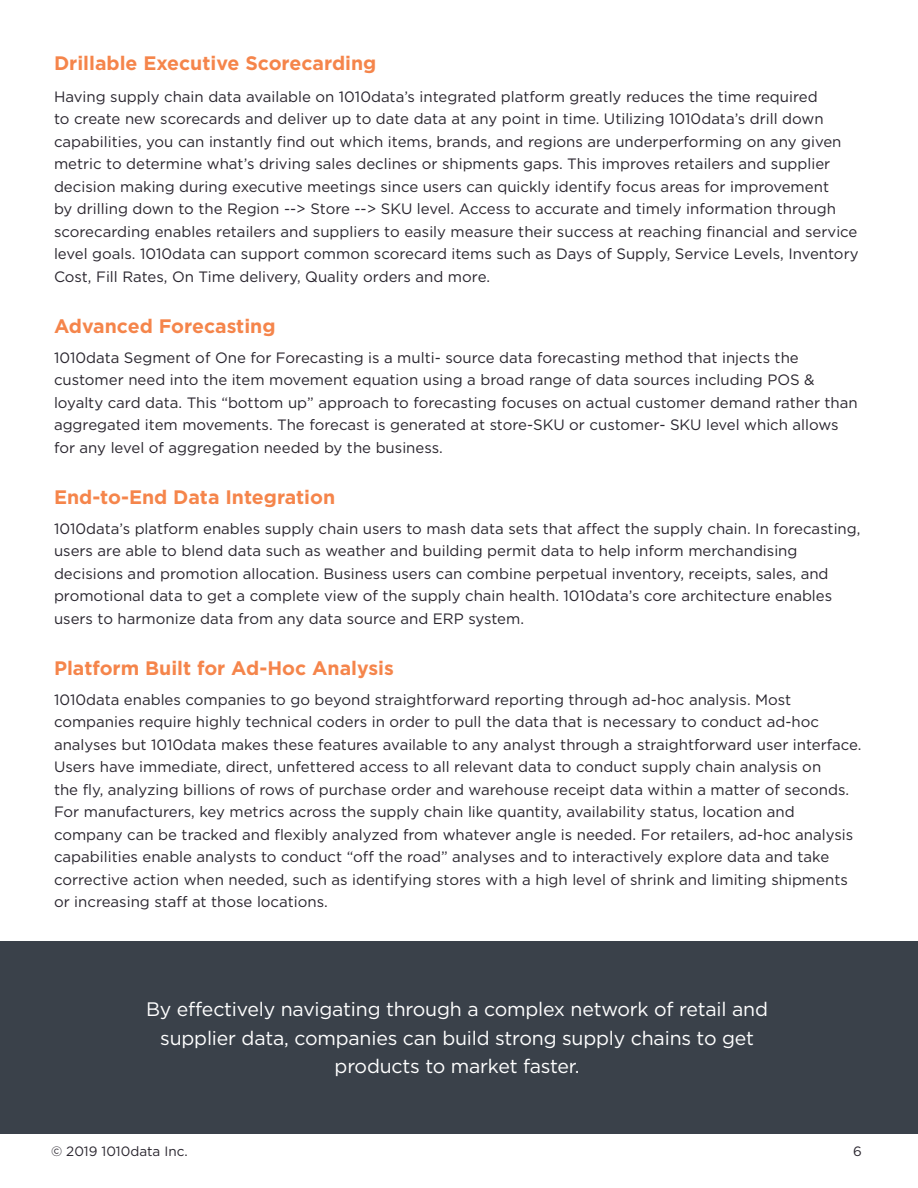
<style>
.page{position:relative;width:918px;height:1188px;background:#fff}
.page>*{position:absolute;margin:0;border:0;box-sizing:border-box;transform-origin:0 0}
.Header_1{font:19.5px/28.5px "Gotham HTF";letter-spacing:-.01em;color:#fff;text-align:center}
.Header_2{font:700 19.5px "Gotham HTF";color:#f5854b}
.Paragraph_Style_2{font:15px/22.5px "Gotham HTF";color:#29252e}
.Paragraph_Style_2-2{font:13.5px "Gotham HTF";color:#29252e}
</style>
<div class="page">
<div style="left:0;top:941px;width:918px;height:193px;background:#3a414a"></div>
<p class="Header_2" style="left:54px;top:52px;width:324px">Drillable Executive Scorecarding</p>
<p class="Paragraph_Style_2" style="left:54px;top:85px;width:806px">Having supply chain data available on 1010data’s integrated platform greatly reduces the time required<br>to create new scorecards and deliver up to date data at any point in time. Utilizing 1010data’s drill down capabilities, you can instantly find out which items, brands, and regions are underperforming on any given metric to determine what’s driving sales declines or shipments gaps. This improves retailers and supplier decision making during executive meetings since users can quickly identify focus areas for improvement<br>by drilling down to the Region --&gt; Store --&gt; SKU level. Access to accurate and timely information through scorecarding enables retailers and suppliers to easily measure their success at reaching financial and service level goals. 1010data can support common scorecard items such as Days of Supply, Service Levels, Inventory Cost, Fill Rates, On Time delivery, Quality orders and more.</p>
<p class="Header_2" style="left:54px;top:314px;width:223px">Advanced Forecasting</p>
<p class="Paragraph_Style_2" style="left:54px;top:346px;width:805px">1010data Segment of One for Forecasting is a multi- source data forecasting method that injects the customer need into the item movement equation using a broad range of data sources including POS &amp; loyalty card data. This “bottom up” approach to forecasting focuses on actual customer demand rather than aggregated item movements. The forecast is generated at store-SKU or customer- SKU level which allows for any level of aggregation needed by the business.</p>
<p class="Header_2" style="left:54px;top:485px;width:283px">End-to-End Data Integration</p>
<p class="Paragraph_Style_2" style="left:54px;top:517px;width:808px">1010data’s platform enables supply chain users to mash data sets that affect the supply chain. In forecasting, users are able to blend data such as weather and building permit data to help inform merchandising decisions and promotion allocation. Business users can combine perpetual inventory, receipts, sales, and promotional data to get a complete view of the supply chain health. 1010data’s core architecture enables users to harmonize data from any data source and ERP system.</p>
<p class="Header_2" style="left:54px;top:656px;width:341px">Platform Built for Ad-Hoc Analysis</p>
<p class="Paragraph_Style_2" style="left:54px;top:688px;width:809px">1010data enables companies to go beyond straightforward reporting through ad-hoc analysis. Most companies require highly technical coders in order to pull the data that is necessary to conduct ad-hoc analyses but 1010data makes these features available to any analyst through a straightforward user interface.<br>Users have immediate, direct, unfettered access to all relevant data to conduct supply chain analysis on<br>the fly, analyzing billions of rows of purchase order and warehouse receipt data within a matter of seconds.<br>For manufacturers, key metrics across the supply chain like quantity, availability status, location and company can be tracked and flexibly analyzed from whatever angle is needed. For retailers, ad-hoc analysis capabilities enable analysts to conduct “off the road” analyses and to interactively explore data and take corrective action when needed, such as identifying stores with a high level of shrink and limiting shipments or increasing staff at those locations.</p>
<p class="Header_1" style="left:146px;top:995px;width:623px">By effectively navigating through a complex network of retail and supplier data, companies can build strong supply chains to get products to market faster.</p>
<p class="Paragraph_Style_2-2" style="left:51px;top:1144px;width:138px">© 2019 1010data Inc.</p>
<p class="Paragraph_Style_2-2" style="left:853px;top:1144px;width:10px">6</p>
</div>
